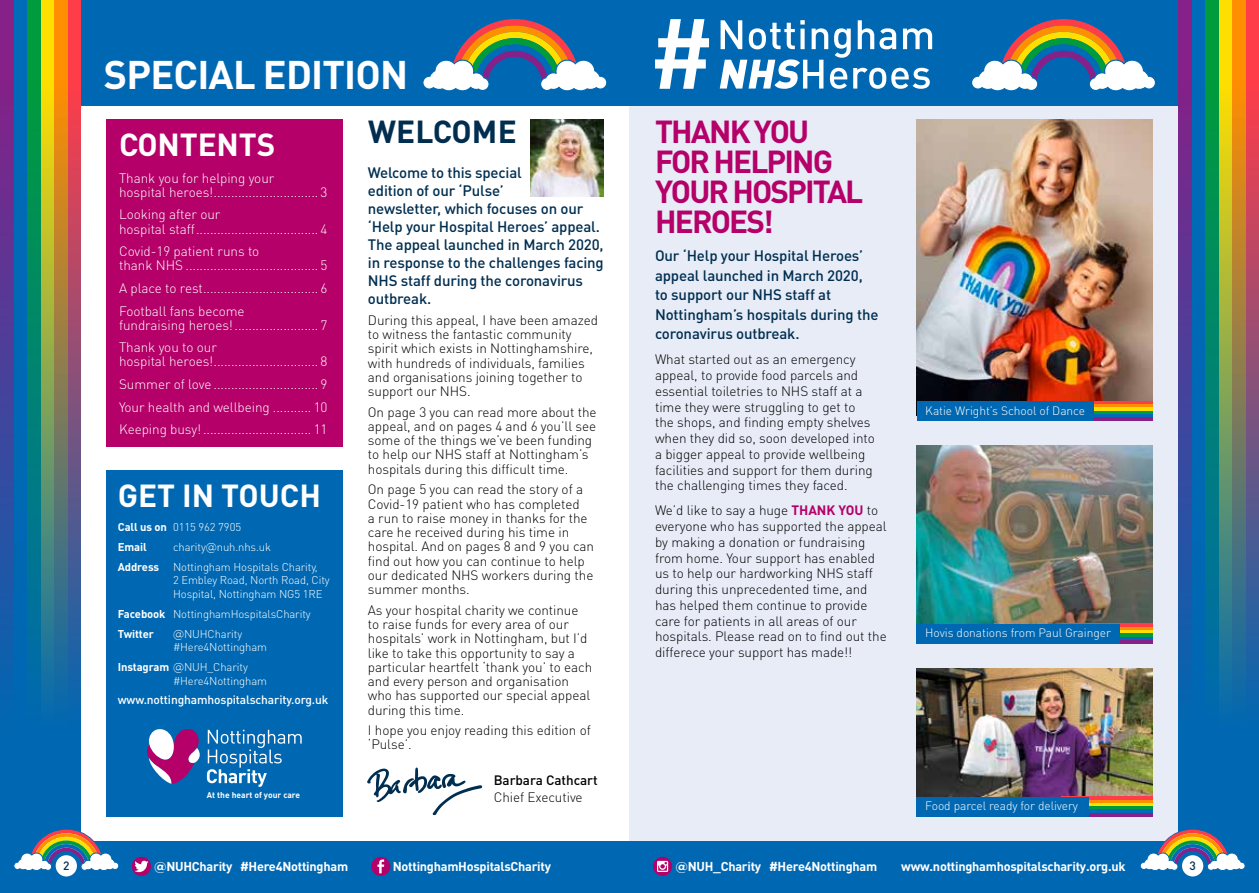
<style>
.page{position:relative;width:1259px;height:893px;background:#fff}
.page>*{position:absolute;margin:0;border:0;box-sizing:border-box;transform-origin:0 0}
.t1{font:700 39.45px "DIN Pro";letter-spacing:-.02em;color:#fff}
.t2{font:700 31.5px/30px "DIN Pro";letter-spacing:-.06em;color:#b40068}
.t3{font:700 31.5px "DIN Pro";letter-spacing:-.005em;color:#fff}
.t4{font:700 31.5px "DIN Pro";letter-spacing:.005em;color:#002e50}
.t5{font:500 15px/18px "DIN Pro";letter-spacing:-.01em;color:#002e50}
.t6{font:300 13.5px/14.2px "DIN Pro";letter-spacing:-.005em;color:#000}
.t7{font:300 13.5px/22.6px "DIN Pro";letter-spacing:-.005em;color:#fff}
.t8{font:500 13.5px "DIN Pro";letter-spacing:-.005em;color:#000}
.t9{font:700 12.75px "DIN Pro";letter-spacing:-.02em;color:#fff}
.t10{font:300 12px "DIN Pro";letter-spacing:-.005em;color:#fff}
.t11{font:500 12px "DIN Pro";letter-spacing:-.01em;color:#fff}
.t12{font:500 12px "DIN Pro";color:#002e50}
.t13{font:300 11.25px/13.5px "DIN Pro";letter-spacing:-.01em;color:#fff}
.t14{font:700 11.25px/20px "DIN Pro";letter-spacing:-.01em;color:#fff}
.t15{font:700 8.55px "DIN";color:#fff}
.s1{font-weight:300}
.s2{font-family:"Gotham"}
.s3{font-weight:700}
.s4{font-weight:700;color:#b40068}
</style>
<div class="page">
<svg style="left:1245px;top:0;width:14px;height:842px;background:#7a587a"></svg>
<svg style="left:1232px;top:0;width:13px;height:828px;background:#7c7a5a"></svg>
<svg style="left:1218px;top:0;width:14px;height:828px;background:#6a9d5e"></svg>
<svg style="left:1205px;top:0;width:13px;height:828px;background:#008077"></svg>
<div style="left:1191px;top:0;width:14px;height:893px;background:#006bb9"></div>
<svg style="left:1178px;top:0;width:13px;height:828px;background:#40449d"></svg>
<div style="left:629px;top:60px;width:549px;height:790px;background:#e7ecf7"></div>
<svg style="left:67px;top:0;width:14px;height:828px;background:#7c5879"></svg>
<svg style="left:54px;top:0;width:13px;height:828px;background:#7c7a5a"></svg>
<svg style="left:40px;top:0;width:14px;height:828px;background:#6a9d5e"></svg>
<svg style="left:27px;top:0;width:13px;height:828px;background:#008077"></svg>
<div style="left:13px;top:0;width:14px;height:893px;background:#006bb9"></div>
<svg style="left:0;top:0;width:13px;height:842px;background:#3f459d"></svg>
<div style="left:81px;top:0;width:548px;height:105px;background:#0068b2"></div>
<div style="left:629px;top:0;width:549px;height:105px;background:#0068b2"></div>
<svg style="left:423px;top:19px;width:184px;height:72px"></svg>
<svg style="left:972px;top:19px;width:183px;height:72px"></svg>
<svg style="left:655px;top:19px;width:54px;height:70px"></svg>
<svg style="left:720px;top:20px;width:212px;height:69px"></svg>
<div style="left:106px;top:470px;width:236px;height:346px;background:#0068b2"></div>
<img style="left:530px;top:119px;width:74px;height:77px">
<svg style="left:367px;top:767px;width:115px;height:48px"></svg>
<div style="left:106px;top:119px;width:236px;height:328px;background:#b40068"></div>
<svg style="left:147px;top:729px;width:155px;height:58px"></svg>
<div style="left:629px;top:842px;width:630px;height:51px;background:#0068b2"></div>
<div style="left:0;top:842px;width:629px;height:51px;background:#0068b2"></div>
<div style="left:56px;top:855px;width:21px;height:21px;background:#fff;border-radius:50%"></div>
<div style="left:1182px;top:855px;width:21px;height:21px;background:#fff;border-radius:50%"></div>
<svg style="left:132px;top:857px;width:19px;height:19px"></svg>
<svg style="left:134px;top:861px;width:14px;height:11px"></svg>
<div style="left:371px;top:857px;width:19px;height:19px;background:#b40068;border-radius:50%"></div>
<svg style="left:377px;top:859px;width:7px;height:14px"></svg>
<svg style="left:653px;top:857px;width:19px;height:19px"></svg>
<svg style="left:657px;top:861px;width:11px;height:11px"></svg>
<svg style="left:14px;top:828px;width:105px;height:43px"></svg>
<svg style="left:1139px;top:828px;width:106px;height:43px"></svg>
<img style="left:916px;top:119px;width:236px;height:282px">
<img style="left:916px;top:668px;width:236px;height:129px">
<img style="left:916px;top:445px;width:236px;height:179px">
<hr style="left:1060px;top:624px;width:92px;height:3px;background:#ff3d49">
<hr style="left:1060px;top:627px;width:92px;height:3px;background:#ff8e00">
<svg style="left:1120px;top:630px;width:32px;height:4px"></svg>
<hr style="left:1060px;top:634px;width:92px;height:3px;background:#009b3c">
<hr style="left:1060px;top:637px;width:92px;height:3px;background:#006bb9">
<hr style="left:1060px;top:640px;width:92px;height:4px;background:#852188">
<div style="left:916px;top:624px;width:204px;height:20px;background:#0068b2"></div>
<hr style="left:1060px;top:797px;width:92px;height:3px;background:#ff3d49">
<hr style="left:1060px;top:800px;width:92px;height:3px;background:#ff8e00">
<hr style="left:1060px;top:803px;width:92px;height:3px;background:#ffdf00">
<svg style="left:1089px;top:806px;width:63px;height:4px"></svg>
<hr style="left:1060px;top:810px;width:92px;height:3px;background:#006bb9">
<hr style="left:1060px;top:813px;width:92px;height:3px;background:#852188">
<div style="left:916px;top:797px;width:173px;height:19px;background:#0068b2"></div>
<hr style="left:1060px;top:401px;width:92px;height:3px;background:#ff3d49">
<svg style="left:1093px;top:404px;width:59px;height:4px"></svg>
<hr style="left:1060px;top:408px;width:92px;height:3px;background:#ffdf00">
<hr style="left:1060px;top:411px;width:92px;height:3px;background:#009b3c">
<svg style="left:1093px;top:414px;width:59px;height:4px"></svg>
<hr style="left:1060px;top:418px;width:92px;height:3px;background:#852188">
<div style="left:916px;top:401px;width:177px;height:20px;background:#0068b2"></div>
<h1 class="t1" style="left:104px;top:48px;width:306px">SPECIAL EDITION</h1>
<h2 class="t3" style="left:119px;top:123px;width:158px">CONTENTS</h2>
<p class="t7" style="left:119px;top:170px;width:210px;line-height:14.1px">Thank you for helping your<br>hospital heroes!.............................. 3</p>
<p class="t7" style="left:119px;top:207px;width:210px;line-height:14.1px">Looking after our<br>hospital staff................................... 4</p>
<p class="t7" style="left:119px;top:244px;width:210px;line-height:14.1px">Covid-19 patient runs to<br>thank NHS ...................................... 5</p>
<p class="t7" style="left:119px;top:276px;width:210px">A place to rest................................. 6<br>Football fans become</p>
<p class="t7" style="left:119px;top:313px;width:210px">fundraising heroes!........................ 7<br>Thank you to our</p>
<p class="t7" style="left:119px;top:350px;width:210px;text-align:justify">hospital heroes!.............................. 8<br>Summer of love .............................. 9<br>Your health and wellbeing ........... 10<br>Keeping busy!............................... 11</p>
<h2 class="t3" style="left:118px;top:474px;width:204px">GET IN TOUCH</h2>
<p class="t14" style="left:118px;top:517px;width:125px">Call us on <span class="s1">0115 962 7905<br></span>Email</p>
<p class="t13" style="left:118px;top:536px;width:201px;line-height:20px;text-indent:55px">charity<span class="s2">@</span>nuh.nhs.uk<br><span class="s3">Address</span> Nottingham Hospitals Charity,</p>
<p class="t13" style="left:173px;top:573px;width:158px">2 Embley Road, North Road, City<br>Hospital, Nottingham NG5 1RE</p>
<p class="t13" style="left:118px;top:603px;width:194px;line-height:20px"><span class="s3">Facebook</span> NottinghamHospitalsCharity<br><span class="s3">Twitter</span></p>
<p class="t13" style="left:173px;top:626px;width:95px"><span class="s2">@</span>NUHCharity #Here4Nottingham</p>
<p class="t13" style="left:173px;top:660px;width:95px;text-indent:-55px"><span class="s3">Instagram</span> <span class="s2">@</span>NUH_Charity #Here4Nottingham</p>
<p class="t11" style="left:118px;top:692px;width:212px">www.nottinghamhospitalscharity.org.uk</p>
<p class="t15" style="left:207px;top:789px;width:95px">At the heart of your care</p>
<h2 class="t4" style="left:368px;top:110px;width:150px">WELCOME</h2>
<p class="t5" style="left:368px;top:163px;width:237px">Welcome to this special<br>edition of our ‘Pulse’<br>newsletter, which focuses on our ‘Help your Hospital Heroes’ appeal.<br>The appeal launched in March 2020, in response to the challenges facing<br>NHS staff during the coronavirus outbreak.</p>
<p class="t6" style="left:368px;top:312px;width:232px">During this appeal, I have been amazed to witness the fantastic community spirit which exists in Nottinghamshire, with hundreds of individuals, families and organisations joining together to support our NHS.</p>
<p class="t6" style="left:368px;top:404px;width:230px">On page 3 you can read more about the appeal, and on pages 4 and 6 you’ll see some of the things we’ve been funding to help our NHS staff at Nottingham’s hospitals during this difficult time.</p>
<p class="t6" style="left:368px;top:482px;width:228px">On page 5 you can read the story of a<br>Covid-19 patient who has completed<br>a run to raise money in thanks for the care he received during his time in hospital. And on pages 8 and 9 you can find out how you can continue to help our dedicated NHS workers during the summer months.</p>
<p class="t6" style="left:368px;top:602px;width:226px">As your hospital charity we continue to raise funds for every area of our hospitals’ work in Nottingham, but I’d like to take this opportunity to say a particular heartfelt ‘thank you’ to each and every person and organisation who has supported our special appeal during this time.</p>
<p class="t6" style="left:368px;top:723px;width:224px">I hope you enjoy reading this edition of ‘Pulse’.</p>
<p class="t8" style="left:494px;top:771px;width:105px">Barbara Cathcart</p>
<p class="t6" style="left:494px;top:789px;width:90px">Chief Executive</p>
<h2 class="t2" style="left:655px;top:115px;width:210px">THANK YOU<br>FOR HELPING<br>YOUR HOSPITAL<br>HEROES!</h2>
<p class="t5" style="left:655px;top:245px;width:225px;line-height:19.5px">Our ‘Help your Hospital Heroes’ appeal launched in March 2020, to support our NHS staff at<br>Nottingham’s hospitals during the coronavirus outbreak.</p>
<p class="t6" style="left:655px;top:351px;width:221px;line-height:15.8px">What started out as an emergency appeal, to provide food parcels and essential toiletries to NHS staff at a time they were struggling to get to the shops, and finding empty shelves when they did so, soon developed into a bigger appeal to provide wellbeing facilities and support for them during the challenging times they faced.</p>
<p class="t6" style="left:655px;top:502px;width:233px;line-height:15.8px">We’d like to say a huge <span class="s4">THANK YOU</span> to everyone who has supported the appeal by making a donation or fundraising from home. Your support has enabled us to help our hardworking NHS staff during this unprecedented time, and has helped them continue to provide care for patients in all areas of our hospitals. Please read on to find out the differece your support has made!!</p>
<p class="t10" style="left:925px;top:402px;width:161px">Katie Wright’s School of Dance</p>
<p class="t10" style="left:925px;top:625px;width:187px">Hovis donations from Paul Grainger</p>
<p class="t10" style="left:925px;top:798px;width:154px">Food parcel ready for delivery</p>
<p class="t12" style="left:63px;top:857px;width:8px">2</p>
<p class="t9" style="left:154px;top:858px;width:195px"><span class="s2">@</span>NUHCharity #Here4Nottingham</p>
<p class="t9" style="left:393px;top:858px;width:160px">NottinghamHospitalsCharity</p>
<p class="t9" style="left:675px;top:858px;width:203px"><span class="s2">@</span>NUH_Charity #Here4Nottingham</p>
<p class="t9" style="left:901px;top:858px;width:226px">www.nottinghamhospitalscharity.org.uk</p>
<p class="t12" style="left:1189px;top:857px;width:8px">3</p>
</div>
